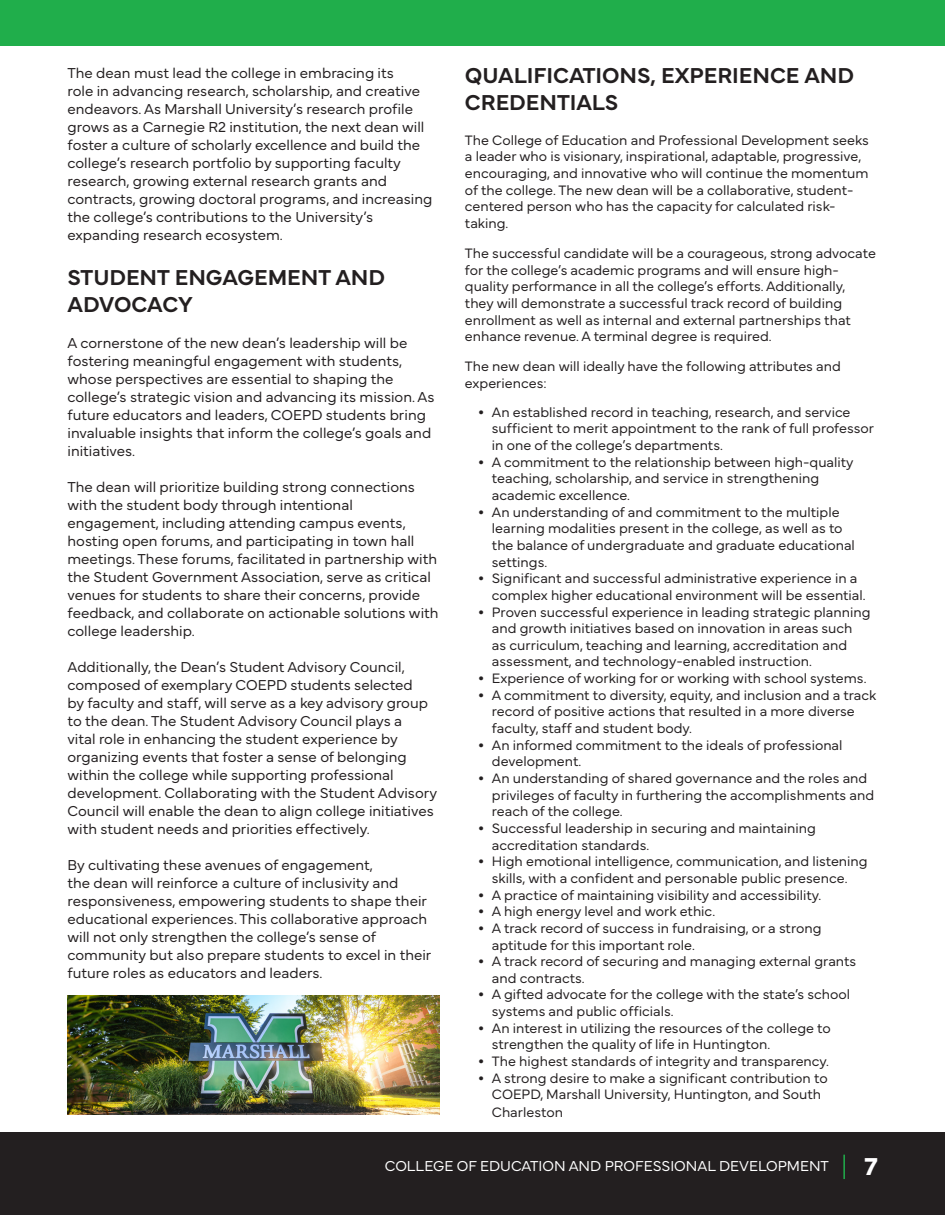
<style>
.page{position:relative;width:945px;height:1215px;background:#fff}
.page>*{position:absolute;margin:0;border:0;box-sizing:border-box;transform-origin:0 0}
.t1{font:700 25.5px "Mundial";color:#fff}
.t2{font:600 22.5px/27px "Mundial";color:#231f20}
.t3{font:300 15px/18px "Mundial";color:#231f20}
.t4{font:300 15px "Mundial";color:#fff}
.t5{font:300 14.25px/16.6px "Mundial";color:#231f20}
.s1{font-weight:700}
</style>
<div class="page">
<div style="left:0;top:0;width:945px;height:46px;background:#20ae4b"></div>
<div style="left:0;top:1132px;width:945px;height:83px;background:#231f20"></div>
<hr style="left:843px;top:1155px;width:2px;height:24px;background:#20ae4b">
<img style="left:68px;top:995px;width:371px;height:119px">
<p class="t3" style="left:68px;top:62px;width:366px">The dean must lead the college in embracing its<br>role in advancing research, scholarship, and creative endeavors. As Marshall University’s research profile grows as a Carnegie R2 institution, the next dean will foster a culture of scholarly excellence and build the college’s research portfolio by supporting faculty research, growing external research grants and contracts, growing doctoral programs, and increasing the college’s contributions to the University’s expanding research ecosystem.</p>
<p class="t2" style="left:68px;top:262px;width:319px">STUDENT ENGAGEMENT AND<br>ADVOCACY</p>
<p class="t3" style="left:68px;top:332px;width:369px">A cornerstone of the new dean’s leadership will be fostering meaningful engagement with students, whose perspectives are essential to shaping the college’s strategic vision and advancing its mission. As future educators and leaders, COEPD students bring invaluable insights that inform the college’s goals and initiatives.</p>
<p class="t3" style="left:68px;top:476px;width:373px">The dean will prioritize building strong connections with the student body through intentional engagement, including attending campus events, hosting open forums, and participating in town hall meetings. These forums, facilitated in partnership with the Student Government Association, serve as critical venues for students to share their concerns, provide feedback, and collaborate on actionable solutions with college leadership.</p>
<p class="t3" style="left:68px;top:656px;width:371px">Additionally, the Dean’s Student Advisory Council, composed of exemplary COEPD students selected<br>by faculty and staff, will serve as a key advisory group to the dean. The Student Advisory Council plays a<br>vital role in enhancing the student experience by organizing events that foster a sense of belonging within the college while supporting professional development. Collaborating with the Student Advisory Council will enable the dean to align college initiatives with student needs and priorities effectively.</p>
<p class="t3" style="left:68px;top:854px;width:366px">By cultivating these avenues of engagement,<br>the dean will reinforce a culture of inclusivity and responsiveness, empowering students to shape their educational experiences. This collaborative approach will not only strengthen the college’s sense of community but also prepare students to excel in their future roles as educators and leaders.</p>
<p class="t2" style="left:465px;top:60px;width:391px">QUALIFICATIONS, EXPERIENCE AND<br>CREDENTIALS</p>
<p class="t5" style="left:465px;top:130px;width:405px">The College of Education and Professional Development seeks a leader who is visionary, inspirational, adaptable, progressive, encouraging, and innovative who will continue the momentum of the college. The new dean will be a collaborative, student&shy;centered person who has the capacity for calculated risk&shy;taking.</p>
<p class="t5" style="left:465px;top:243px;width:413px">The successful candidate will be a courageous, strong advocate for the college’s academic programs and will ensure high&shy;quality performance in all the college’s efforts. Additionally, they will demonstrate a successful track record of building enrollment as well as internal and external partnerships that enhance revenue. A terminal degree is required.</p>
<p class="t5" style="left:465px;top:357px;width:378px">The new dean will ideally have the following attributes and experiences:</p>
<p class="t5" style="left:492px;top:402px;width:384px;text-indent:-14px"><span class="s1">•</span> An established record in teaching, research, and service sufficient to merit appointment to the rank of full professor in one of the college’s departments.</p>
<p class="t5" style="left:492px;top:452px;width:363px;text-indent:-14px"><span class="s1">•</span> A commitment to the relationship between high-quality teaching, scholarship, and service in strengthening academic excellence.</p>
<p class="t5" style="left:492px;top:502px;width:365px;text-indent:-14px"><span class="s1">•</span> An understanding of and commitment to the multiple learning modalities present in the college, as well as to the balance of undergraduate and graduate educational settings.</p>
<p class="t5" style="left:492px;top:569px;width:375px;text-indent:-14px"><span class="s1">•</span> Significant and successful administrative experience in a complex higher educational environment will be essential.</p>
<p class="t5" style="left:492px;top:602px;width:380px;text-indent:-14px"><span class="s1">•</span> Proven successful experience in leading strategic planning and growth initiatives based on innovation in areas such as curriculum, teaching and learning, accreditation and assessment, and technology-enabled instruction.</p>
<p class="t5" style="left:478px;top:669px;width:390px"><span class="s1">•</span> Experience of working for or working with school systems.</p>
<p class="t5" style="left:492px;top:685px;width:386px;text-indent:-14px"><span class="s1">•</span> A commitment to diversity, equity, and inclusion and a track record of positive actions that resulted in a more diverse faculty, staff and student body.</p>
<p class="t5" style="left:492px;top:735px;width:352px;text-indent:-14px"><span class="s1">•</span> An informed commitment to the ideals of professional development.</p>
<p class="t5" style="left:492px;top:768px;width:384px;text-indent:-14px"><span class="s1">•</span> An understanding of shared governance and the roles and privileges of faculty in furthering the accomplishments and reach of the college.</p>
<p class="t5" style="left:492px;top:818px;width:325px;text-indent:-14px"><span class="s1">•</span> Successful leadership in securing and maintaining accreditation standards.</p>
<p class="t5" style="left:478px;top:852px;width:391px;text-align:center"><span class="s1">•</span> High emotional intelligence, communication, and listening skills, with a confident and personable public presence.</p>
<p class="t5" style="left:478px;top:885px;width:344px"><span class="s1">•</span> A practice of maintaining visibility and accessibility.</p>
<p class="t5" style="left:478px;top:902px;width:238px"><span class="s1">•</span> A high energy level and work ethic.</p>
<p class="t5" style="left:492px;top:918px;width:331px;text-indent:-14px"><span class="s1">•</span> A track record of success in fundraising, or a strong aptitude for this important role.</p>
<p class="t5" style="left:492px;top:952px;width:366px;text-indent:-14px"><span class="s1">•</span> A track record of securing and managing external grants and contracts.</p>
<p class="t5" style="left:492px;top:985px;width:360px;text-indent:-14px"><span class="s1">•</span> A gifted advocate for the college with the state’s school systems and public officials.</p>
<p class="t5" style="left:492px;top:1018px;width:340px;text-indent:-14px"><span class="s1">•</span> An interest in utilizing the resources of the college to strengthen the quality of life in Huntington.</p>
<p class="t5" style="left:478px;top:1052px;width:352px"><span class="s1">•</span> The highest standards of integrity and transparency.</p>
<p class="t5" style="left:492px;top:1068px;width:337px;text-indent:-14px"><span class="s1">•</span> A strong desire to make a significant contribution to<br>COEPD, Marshall University, Huntington, and South<br>Charleston</p>
<p class="t4" style="left:385px;top:1154px;width:446px">COLLEGE OF EDUCATION AND PROFESSIONAL DEVELOPMENT</p>
<h1 class="t1" style="left:864px;top:1147px;width:15px">7</h1>
</div>
